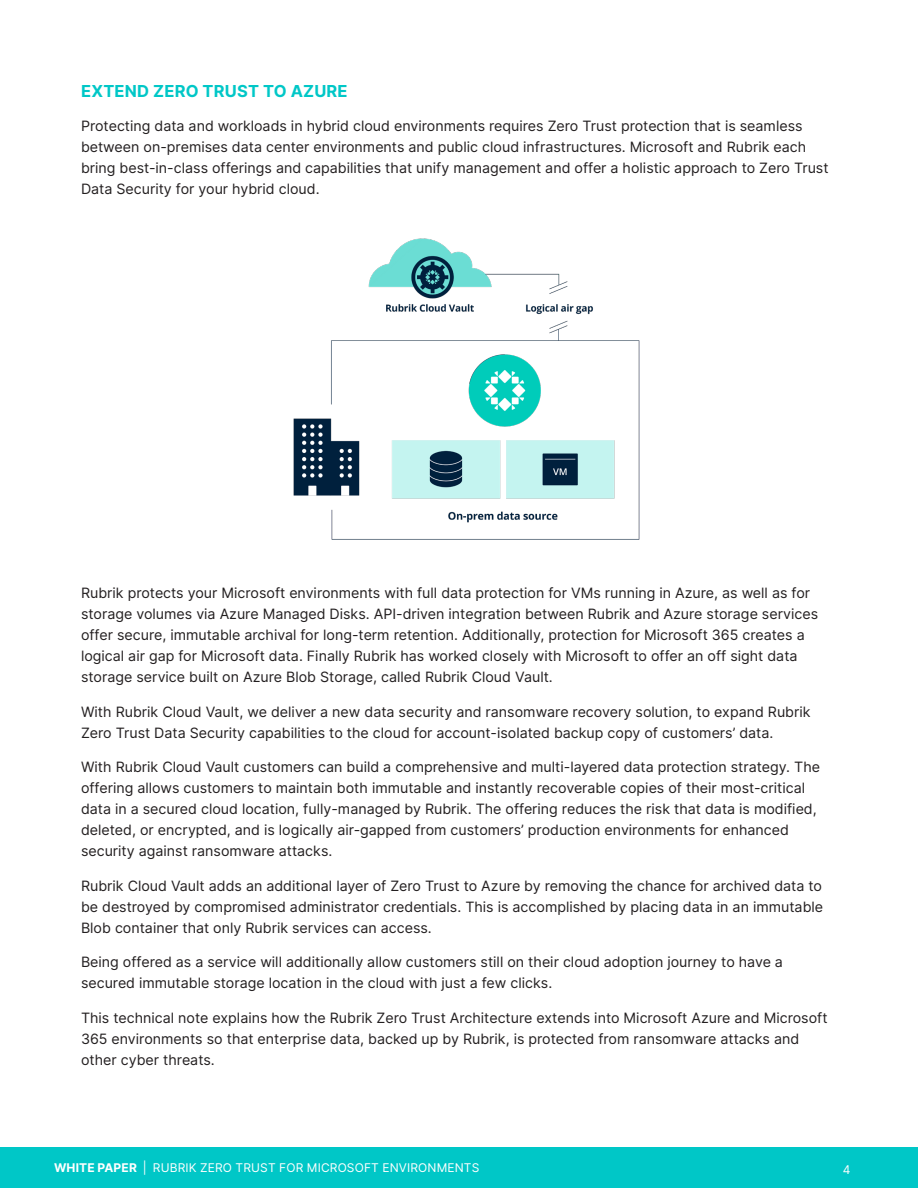
<style>
.page{position:relative;width:918px;height:1188px;background:#fff}
.page>*{position:absolute;margin:0;border:0;box-sizing:border-box;transform-origin:0 0}
.t1{font:700 16.5px "Inter";letter-spacing:.01em;color:#00c7c7}
.txt{font:14.25px/21px "Inter";color:#231f20}
.t2{font:12px "Inter";letter-spacing:.01em;color:#fff}
.s1{font-weight:700}
</style>
<div class="page">
<div style="left:0;top:1148px;width:918px;height:40px;background:#00c7c7"></div>
<img style="left:293px;top:238px;width:347px;height:302px">
<h1 class="t1" style="left:81px;top:79px;width:268px">EXTEND ZERO TRUST TO AZURE</h1>
<p class="txt" style="left:81px;top:115px;width:749px">Protecting data and workloads in hybrid cloud environments requires Zero Trust protection that is seamless between on-premises data center environments and public cloud infrastructures. Microsoft and Rubrik each bring best-in-class offerings and capabilities that unify management and offer a holistic approach to Zero Trust Data Security for your hybrid cloud.</p>
<p class="txt" style="left:81px;top:582px;width:739px">Rubrik protects your Microsoft environments with full data protection for VMs running in Azure, as well as for storage volumes via Azure Managed Disks. API -driven integration between Rubrik and Azure storage services offer secure, immutable archival for long-term retention. Additionally, protection for Microsoft 365 creates a logical air gap for Microsoft data. Finally Rubrik has worked closely with Microsoft to offer an off sight data storage service built on Azure Blob Storage, called Rubrik Cloud Vault.</p>
<p class="txt" style="left:81px;top:701px;width:731px">With Rubrik Cloud Vault, we deliver a new data security and ransomware recovery solution, to expand Rubrik<br>Zero Trust Data Security capabilities to the cloud for account-isolated backup copy of customers’ data.</p>
<p class="txt" style="left:81px;top:756px;width:741px">With Rubrik Cloud Vault customers can build a comprehensive and multi-layered data protection strategy. The offering allows customers to maintain both immutable and instantly recoverable copies of their most-critical data in a secured cloud location, fully-managed by Rubrik. The offering reduces the risk that data is modified, deleted, or encrypted, and is logically air-gapped from customers’ production environments for enhanced security against ransomware attacks.</p>
<p class="txt" style="left:81px;top:875px;width:744px;text-align:justify">Rubrik Cloud Vault adds an additional layer of Zero Trust to Azure by removing the chance for archived data to be destroyed by compromised administrator credentials. This is accomplished by placing data in an immutable Blob container that only Rubrik services can access.</p>
<p class="txt" style="left:81px;top:951px;width:704px">Being offered as a service will additionally allow customers still on their cloud adoption journey to have a secured immutable storage location in the cloud with just a few clicks.</p>
<p class="txt" style="left:81px;top:1007px;width:748px">This technical note explains how the Rubrik Zero Trust Architecture extends into Microsoft Azure and Microsoft<br>365 environments so that enterprise data, backed up by Rubrik, is protected from ransomware attacks and other cyber threats.</p>
<p class="t2" style="left:54px;top:1159px;width:427px"><span class="s1">WHITE PAPER</span> | Rubrik Zero Trust for Microsoft Environm ents</p>
<p class="t2" style="left:843px;top:1160px;width:9px">4</p>
</div>
